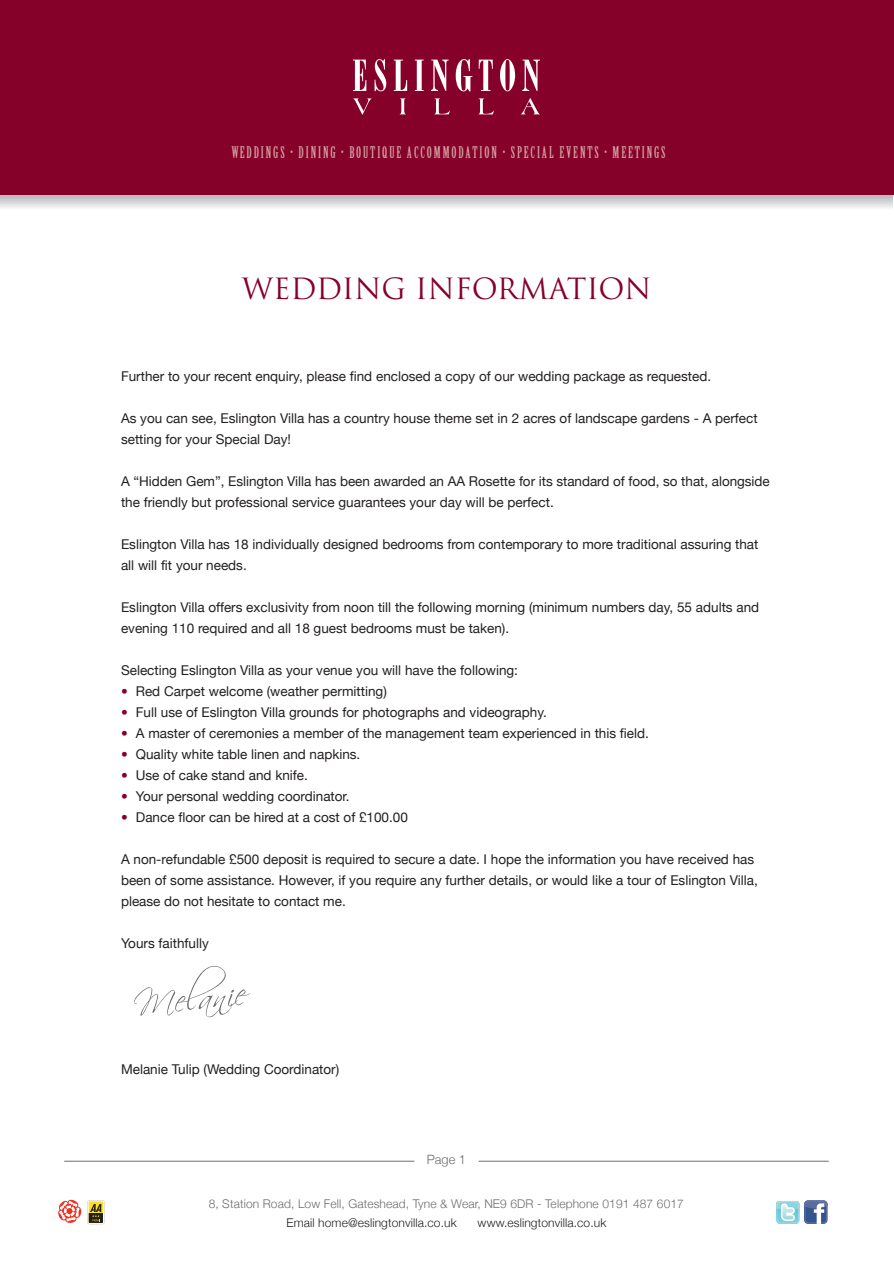
<style>
.page{position:relative;width:894px;height:1263px;background:#fff}
.page>*{position:absolute;margin:0;border:0;box-sizing:border-box;transform-origin:0 0}
.t1{font:28.5px "Trajan";color:#86012a}
.t2{font:15.75px "Birch Std";letter-spacing:.12em;color:#d6a4a3}
.t3{font:13.5px/21px "Helvetica Neue";color:#231f20}
.t4{font:300 12.9px "Helvetica Neue";color:#6c6d70}
.t5{font:300 12px "Helvetica Neue";letter-spacing:.01em;color:#6c6d70}
.t6{font:300 12px "Helvetica Neue";letter-spacing:.01em;color:#231f20}
.s1{color:#86012a}
</style>
<div class="page">
<div style="left:0;top:1px;width:894px;height:194px;background:#86012a"></div>
<svg style="left:353px;top:60px;width:13px;height:31px"></svg>
<svg style="left:375px;top:59px;width:11px;height:32px"></svg>
<svg style="left:394px;top:60px;width:13px;height:31px"></svg>
<svg style="left:415px;top:60px;width:9px;height:31px"></svg>
<svg style="left:431px;top:60px;width:18px;height:31px"></svg>
<svg style="left:456px;top:59px;width:16px;height:32px"></svg>
<svg style="left:479px;top:60px;width:14px;height:31px"></svg>
<svg style="left:500px;top:59px;width:15px;height:32px"></svg>
<svg style="left:522px;top:60px;width:18px;height:31px"></svg>
<svg style="left:353px;top:98px;width:19px;height:17px"></svg>
<svg style="left:400px;top:98px;width:6px;height:16px"></svg>
<svg style="left:434px;top:98px;width:16px;height:16px"></svg>
<svg style="left:478px;top:98px;width:16px;height:16px"></svg>
<svg style="left:521px;top:98px;width:19px;height:16px"></svg>
<hr style="left:64px;top:1161px;width:350px;height:1px;background:#6c6d70">
<hr style="left:479px;top:1161px;width:350px;height:1px;background:#6c6d70">
<svg style="left:134px;top:966px;width:116px;height:51px"></svg>
<svg style="left:58px;top:1199px;width:23px;height:24px"></svg>
<svg style="left:88px;top:1200px;width:16px;height:24px"></svg>
<svg style="left:776px;top:1200px;width:52px;height:24px"></svg>
<p class="t2" style="left:231px;top:146px;width:436px">WEDDINGS • DINING • BOUTIQUE ACCOMMODATION • SPECIAL EVENTS • MEETINGS</p>
<h1 class="t1" style="left:242px;top:273px;width:411px">WEDDING INFORMATION</h1>
<p class="t3" style="left:121px;top:365px;width:592px">Further to your recent enquiry, please find enclosed a copy of our wedding package as requested.</p>
<p class="t3" style="left:121px;top:407px;width:638px">As you can see, Eslington Villa has a country house theme set in 2 acres of landscape gardens - A perfect setting for your Special Day!</p>
<p class="t3" style="left:121px;top:470px;width:650px">A “Hidden Gem”, Eslington Villa has been awarded an AA Rosette for its standard of food, so that, alongside the friendly but professional service guarantees your day will be perfect.</p>
<p class="t3" style="left:121px;top:533px;width:639px">Eslington Villa has 18 individually designed bedrooms from contemporary to more traditional assuring that all will fit your needs.</p>
<p class="t3" style="left:121px;top:596px;width:640px">Eslington Villa offers exclusivity from noon till the following morning (minimum numbers day, 55 adults and evening 110 required and all 18 guest bedrooms must be taken).</p>
<p class="t3" style="left:121px;top:659px;width:399px">Selecting Eslington Villa as your venue you will have the following:</p>
<p class="t3" style="left:121px;top:680px;width:267px"><span class="s1">•</span> Red Carpet welcome (weather permitting)</p>
<p class="t3" style="left:121px;top:701px;width:427px"><span class="s1">•</span> Full use of Eslington Villa grounds for photographs and videography.</p>
<p class="t3" style="left:121px;top:722px;width:529px"><span class="s1">•</span> A master of ceremonies a member of the management team experienced in this field.</p>
<p class="t3" style="left:121px;top:743px;width:241px"><span class="s1">•</span> Quality white table linen and napkins.</p>
<p class="t3" style="left:121px;top:764px;width:188px"><span class="s1">•</span> Use of cake stand and knife.</p>
<p class="t3" style="left:121px;top:785px;width:230px"><span class="s1">•</span> Your personal wedding coordinator.</p>
<p class="t3" style="left:121px;top:806px;width:288px"><span class="s1">•</span> Dance floor can be hired at a cost of £100.00</p>
<p class="t3" style="left:121px;top:848px;width:638px">A non-refundable £500 deposit is required to secure a date. I hope the information you have received has been of some assistance. However, if you require any further details, or would like a tour of Eslington Villa, please do not hesitate to contact me.</p>
<p class="t3" style="left:121px;top:932px;width:89px">Yours faithfully</p>
<p class="t3" style="left:121px;top:1058px;width:220px">Melanie Tulip (Wedding Coordinator)</p>
<p class="t4" style="left:427px;top:1151px;width:41px">Page 1</p>
<p class="t5" style="left:209px;top:1196px;width:476px">8, Station Road, Low Fell, Gateshead, Tyne &amp; Wear, NE9 6DR - Telephone 0191 487 6017</p>
<p class="t6" style="left:286px;top:1215px;width:172px">Email home@eslingtonvilla.co.uk</p>
<p class="t6" style="left:478px;top:1215px;width:130px">www.eslingtonvilla.co.uk</p>
</div>
